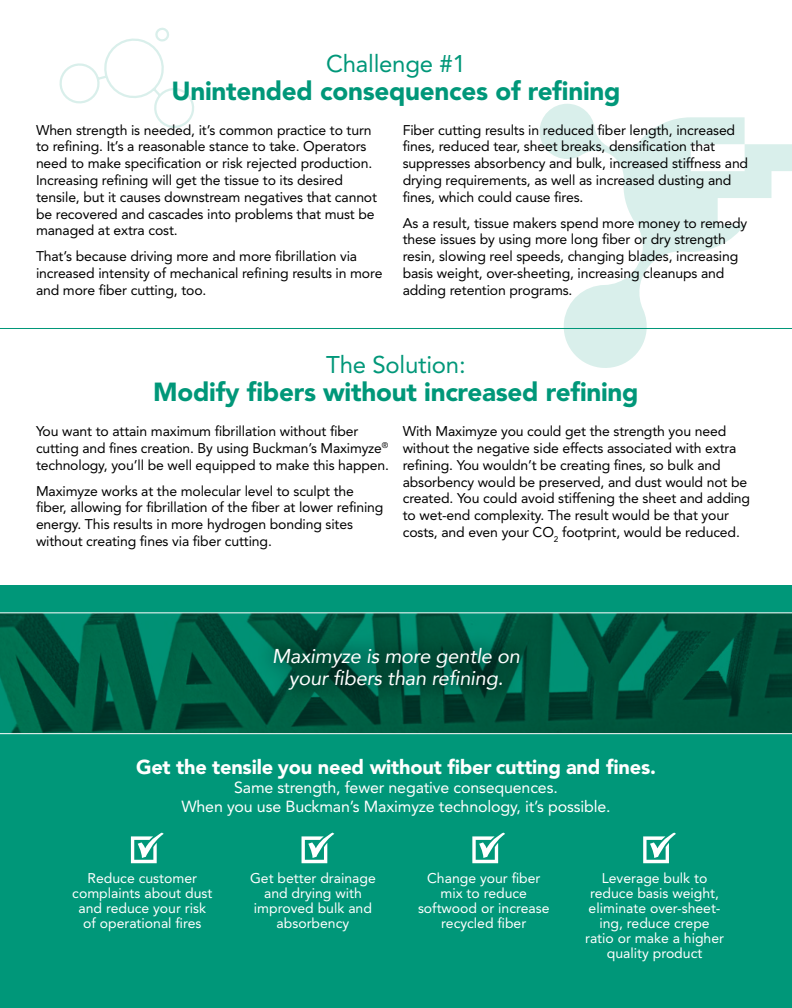
<style>
.page{position:relative;width:792px;height:1008px;background:#fff}
.page>*{position:absolute;margin:0;border:0;box-sizing:border-box;transform-origin:0 0}
.t1{font:900 26px "Avenir";letter-spacing:-.01em;color:#009779}
.t2{font:24px "Avenir";letter-spacing:-.01em;color:#009779}
.t3{font:900 20px "Avenir";letter-spacing:-.01em;color:#fff}
.t4{font:italic 20px/22px "Avenir";letter-spacing:-.01em;color:#fff;text-align:center}
.t5{font:16px/19.2px "Avenir";letter-spacing:-.01em;color:#fff;text-align:center}
.t6{font:14px/16.8px "Avenir";letter-spacing:-.01em;color:#000}
.t7{font:14px/15px "Avenir";color:#fff;text-align:center}
</style>
<div class="page">
<div style="left:0;top:585px;width:792px;height:423px;background:#009779"></div>
<img style="left:0;top:613px;width:792px;height:120px">
<svg style="left:540px;top:104px;width:252px;height:264px"></svg>
<svg style="left:59px;top:27px;width:135px;height:101px"></svg>
<hr style="left:0;top:328px;width:792px;height:1px;background:#009779">
<svg style="left:131px;top:833px;width:33px;height:30px"></svg>
<svg style="left:302px;top:833px;width:32px;height:30px"></svg>
<svg style="left:472px;top:833px;width:33px;height:30px"></svg>
<svg style="left:643px;top:833px;width:33px;height:30px"></svg>
<hr style="left:0;top:612px;width:792px;height:1px;background:#fff">
<hr style="left:0;top:733px;width:792px;height:1px;background:#fff">
<div style="left:256px;top:629px;width:282px;height:79px;background:#000;opacity:.4"></div>
<h2 class="t2" style="left:326px;top:50px;width:141px">Challenge #1</h2>
<h1 class="t1" style="left:171px;top:75px;width:451px">Unintended consequences of refining</h1>
<p class="t6" style="left:36px;top:121px;width:343px">When strength is needed, it’s common practice to turn to refining. It’s a reasonable stance to take. Operators need to make specification or risk rejected production.<br>Increasing refining will get the tissue to its desired tensile, but it causes downstream negatives that cannot be recovered and cascades into problems that must be managed at extra cost.</p>
<p class="t6" style="left:36px;top:248px;width:348px">That’s because driving more and more fibrillation via increased intensity of mechanical refining results in more and more fiber cutting, too.</p>
<p class="t6" style="left:403px;top:121px;width:347px">Fiber cutting results in reduced fiber length, increased fines, reduced tear, sheet breaks, densification that suppresses absorbency and bulk, increased stiffness and drying requirements, as well as increased dusting and fines, which could cause fires.</p>
<p class="t6" style="left:403px;top:214px;width:346px">As a result, tissue makers spend more money to remedy these issues by using more long fiber or dry strength resin, slowing reel speeds, changing blades, increasing basis weight, over-sheeting, increasing cleanups and adding retention programs.</p>
<h2 class="t2" style="left:326px;top:351px;width:141px">The Solution:</h2>
<h1 class="t1" style="left:153px;top:376px;width:487px">Modify fibers without increased refining</h1>
<p class="t6" style="left:36px;top:423px;width:355px">You want to attain maximum fibrillation without fiber cutting and fines creation. By using Buckman’s Maximyze<sup>® </sup>technology, you’ll be well equipped to make this happen.</p>
<p class="t6" style="left:36px;top:482px;width:349px">Maximyze works at the molecular level to sculpt the fiber, allowing for fibrillation of the fiber at lower refining energy. This results in more hydrogen bonding sites without creating fines via fiber cutting.</p>
<p class="t6" style="left:403px;top:423px;width:349px">With Maximyze you could get the strength you need without the negative side effects associated with extra refining. You wouldn’t be creating fines, so bulk and absorbency would be preserved, and dust would not be created. You could avoid stiffening the sheet and adding to wet-end complexity. The result would be that your costs, and even your CO<sub>2</sub> footprint, would be reduced.</p>
<h3 class="t4" style="left:272px;top:644px;width:249px">Maximyze is more gentle on your fibers than refining.</h3>
<h3 class="t3" style="left:136px;top:755px;width:521px">Get the tensile you need without fiber cutting and fines.</h3>
<p class="t5" style="left:181px;top:778px;width:431px">Same strength, fewer negative consequences.<br>When you use Buckman’s Maximyze technology, it’s possible.</p>
<p class="t7" style="left:72px;top:871px;width:142px">Reduce customer complaints about dust and reduce your risk of operational fires</p>
<p class="t7" style="left:250px;top:871px;width:127px">Get better drainage and drying with improved bulk and absorbency</p>
<p class="t7" style="left:418px;top:871px;width:133px">Change your fiber mix to reduce softwood or increase recycled fiber</p>
<p class="t7" style="left:585px;top:871px;width:141px">Leverage bulk to reduce basis weight, eliminate over-sheet&shy;ing, reduce crepe ratio or make a higher quality product</p>
</div>
